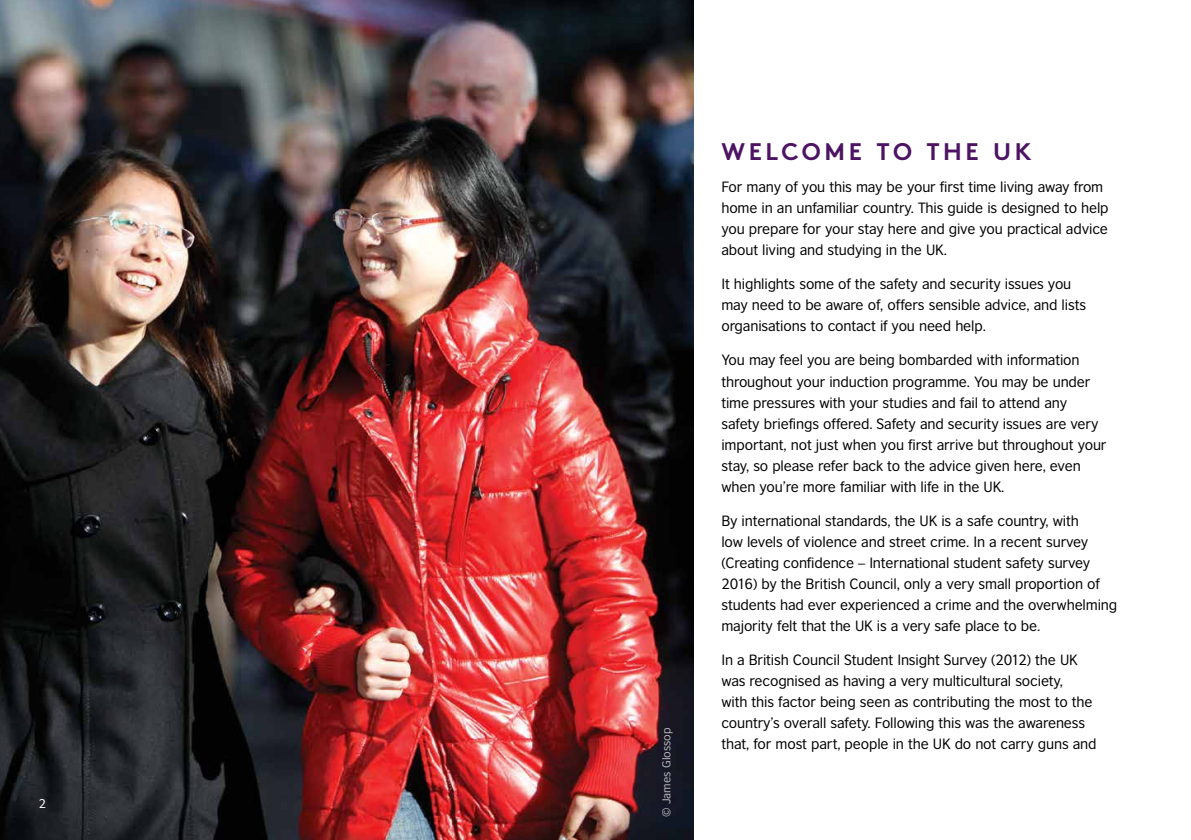
<style>
.page{position:relative;width:1191px;height:840px;background:#fff}
.page>*{position:absolute;margin:0;border:0;box-sizing:border-box;transform-origin:0 0}
.t1{font:700 24px "Brown Pro";letter-spacing:.15em;color:#4c1463}
.t2{font:14px/21px "British Council Sans";letter-spacing:-.01em;color:#000}
.t3{font:12px "British Council Sans";color:#fff}
.t4{font:11px "British Council Sans";color:#fff}
</style>
<div class="page">
<img style="left:0;top:0;width:693px;height:839px">
<p class="t3" style="left:39px;top:792px;width:9px">2</p>
<p class="t4" style="left:657px;top:816px;width:91px;rotate:-90deg">© James Glossop</p>
<h1 class="t1" style="left:721px;top:132px;width:312px">WELCOME TO THE UK</h1>
<p class="t2" style="left:721px;top:175px;width:389px">For many of you this may be your first time living away from home in an unfamiliar country. This guide is designed to help you prepare for your stay here and give you practical advice about living and studying in the UK.</p>
<p class="t2" style="left:721px;top:272px;width:366px">It highlights some of the safety and security issues you may need to be aware of, offers sensible advice, and lists organisations to contact if you need help.</p>
<p class="t2" style="left:721px;top:348px;width:387px">You may feel you are being bombarded with information throughout your induction programme. You may be under time pressures with your studies and fail to attend any safety briefings offered. Safety and security issues are very important, not just when you first arrive but throughout your stay, so please refer back to the advice given here, even when you’re more familiar with life in the UK.</p>
<p class="t2" style="left:721px;top:508px;width:397px">By international standards, the UK is a safe country, with<br>low levels of violence and street crime. In a recent survey (Creating confidence – International student safety survey 2016) by the British Council, only a very small proportion of students had ever experienced a crime and the overwhelming majority felt that the UK is a very safe place to be.</p>
<p class="t2" style="left:721px;top:647px;width:377px">In a British Council Student Insight Survey (2012) the UK was recognised as having a very multicultural society,<br>with this factor being seen as contributing the most to the country’s overall safety. Following this was the awareness that, for most part, people in the UK do not carry guns and</p>
</div>
